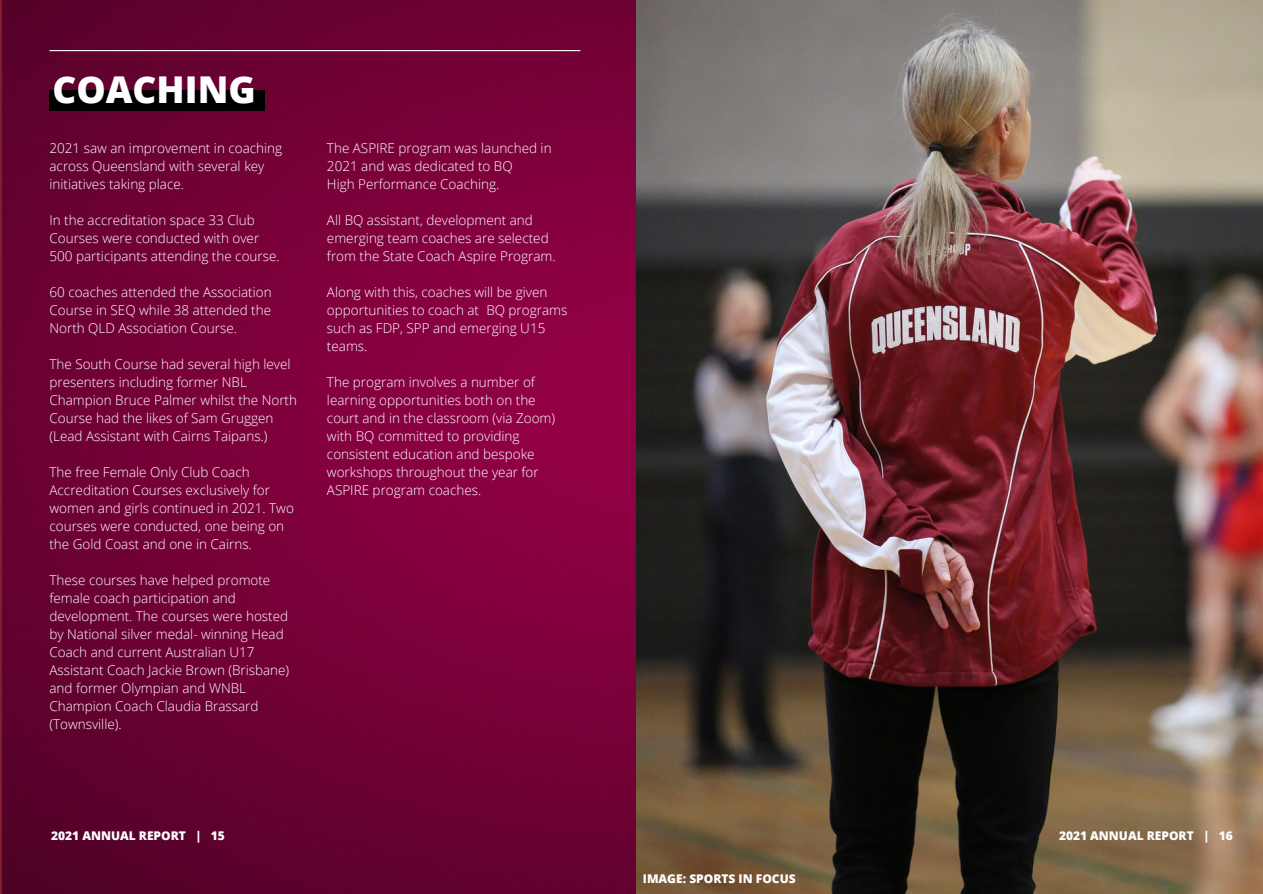
<style>
.page{position:relative;width:1263px;height:894px;background:#fff}
.page>*{position:absolute;margin:0;border:0;box-sizing:border-box;transform-origin:0 0}
.t1{font:800 36.9px "Open Sans";color:#fff}
.t2{font:300 13.5px/18px "Open Sans";color:#fff}
.t3{font:800 12px "Open Sans";color:#fff}
</style>
<div class="page">
<img style="left:2px;top:0;width:634px;height:893px">
<hr style="left:49px;top:50px;width:531px;height:1px;background:#fff">
<div style="left:50px;top:91px;width:215px;height:20px;background:#000"></div>
<img style="left:636px;top:0;width:627px;height:893px">
<h1 class="t1" style="left:52px;top:64px;width:205px">COACHING</h1>
<p class="t2" style="left:49px;top:138px;width:234px">2021 saw an improvement in coaching across Queensland with several key initiatives taking place.</p>
<p class="t2" style="left:49px;top:210px;width:232px">In the accreditation space 33 Club<br>Courses were conducted with over<br>500 participants attending the course.</p>
<p class="t2" style="left:49px;top:282px;width:224px;text-align:justify">60 coaches attended the Association Course in SEQ while 38 attended the North QLD Association Course.</p>
<p class="t2" style="left:49px;top:354px;width:249px">The South Course had several high level presenters including former NBL Champion Bruce Palmer whilst the North Course had the likes of Sam Gruggen (Lead Assistant with Cairns Taipans.)</p>
<p class="t2" style="left:49px;top:462px;width:246px">The free Female Only Club Coach Accreditation Courses exclusively for women and girls continued in 2021. Two courses were conducted, one being on the Gold Coast and one in Cairns.</p>
<p class="t2" style="left:49px;top:570px;width:241px">These courses have helped promote female coach participation and development. The courses were hosted by National silver medal- winning Head<br>Coach and current Australian U17<br>Assistant Coach Jackie Brown (Brisbane) and former Olympian and WNBL<br>Champion Coach Claudia Brassard (Townsville).</p>
<p class="t2" style="left:327px;top:138px;width:226px">The ASPIRE program was launched in<br>2021 and was dedicated to BQ<br>High Performance Coaching.</p>
<p class="t2" style="left:327px;top:210px;width:230px">All BQ assistant, development and emerging team coaches are selected from the State Coach Aspire Program.</p>
<p class="t2" style="left:327px;top:282px;width:242px">Along with this, coaches will be given opportunities to coach at BQ programs such as FDP, SPP and emerging U15 teams.</p>
<p class="t2" style="left:327px;top:372px;width:230px">The program involves a number of learning opportunities both on the court and in the classroom (via Zoom) with BQ committed to providing consistent education and bespoke workshops throughout the year for<br>ASPIRE program coaches.</p>
<p class="t3" style="left:51px;top:827px;width:175px">2021 ANNUAL REPORT | 15</p>
<p class="t3" style="left:643px;top:869px;width:154px">IMAGE: SPORTS IN FOCUS</p>
<p class="t3" style="left:1059px;top:827px;width:175px">2021 ANNUAL REPORT | 16</p>
</div>
